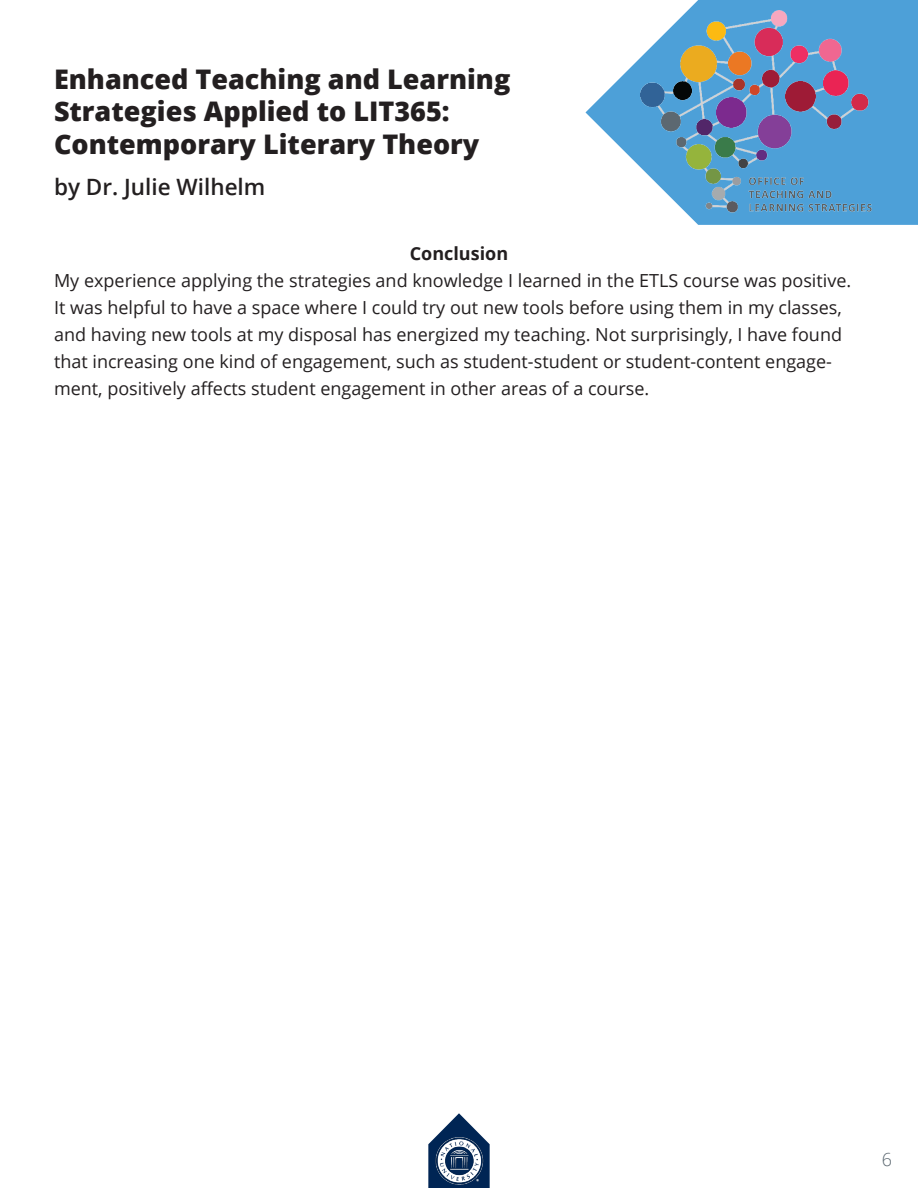
<style>
.page{position:relative;width:918px;height:1188px;background:#fff}
.page>*{position:absolute;margin:0;border:0;box-sizing:border-box;transform-origin:0 0}
.t1{font:800 27px/32.4px "Open Sans";color:#231f20}
.t2{font:600 22.5px "Open Sans";color:#231f20}
.t3{font:18px/27px "Open Sans";color:#231f20}
.t4{font:700 18px "Open Sans";color:#231f20}
.t5{font:300 18px "Open Sans";color:#5b6770}
</style>
<div class="page">
<svg style="left:585px;top:0;width:333px;height:225px;fill:#4da0d8"></svg>
<img style="left:641px;top:10px;width:232px;height:205px">
<svg style="left:428px;top:1113px;width:62px;height:75px"></svg>
<img style="left:428px;top:1138px;width:62px;height:48px">
<h1 class="t1" style="left:54px;top:61px;width:458px">Enhanced Teaching and Learning<br>Strategies Applied to LIT365:<br>Contemporary Literary Theory</h1>
<p class="t2" style="left:54px;top:171px;width:213px">by Dr. Julie Wilhelm</p>
<p class="t4" style="left:410px;top:241px;width:100px">Conclusion</p>
<p class="t3" style="left:54px;top:267px;width:799px">My experience applying the strategies and knowledge I learned in the ETLS course was positive.<br>It was helpful to have a space where I could try out new tools before using them in my classes, and having new tools at my disposal has energized my teaching. Not surprisingly, I have found that increasing one kind of engagement, such as student-student or student-content engage&shy;ment, positively affects student engagement in other areas of a course.</p>
<p class="t5" style="left:882px;top:1147px;width:12px">6</p>
</div>
